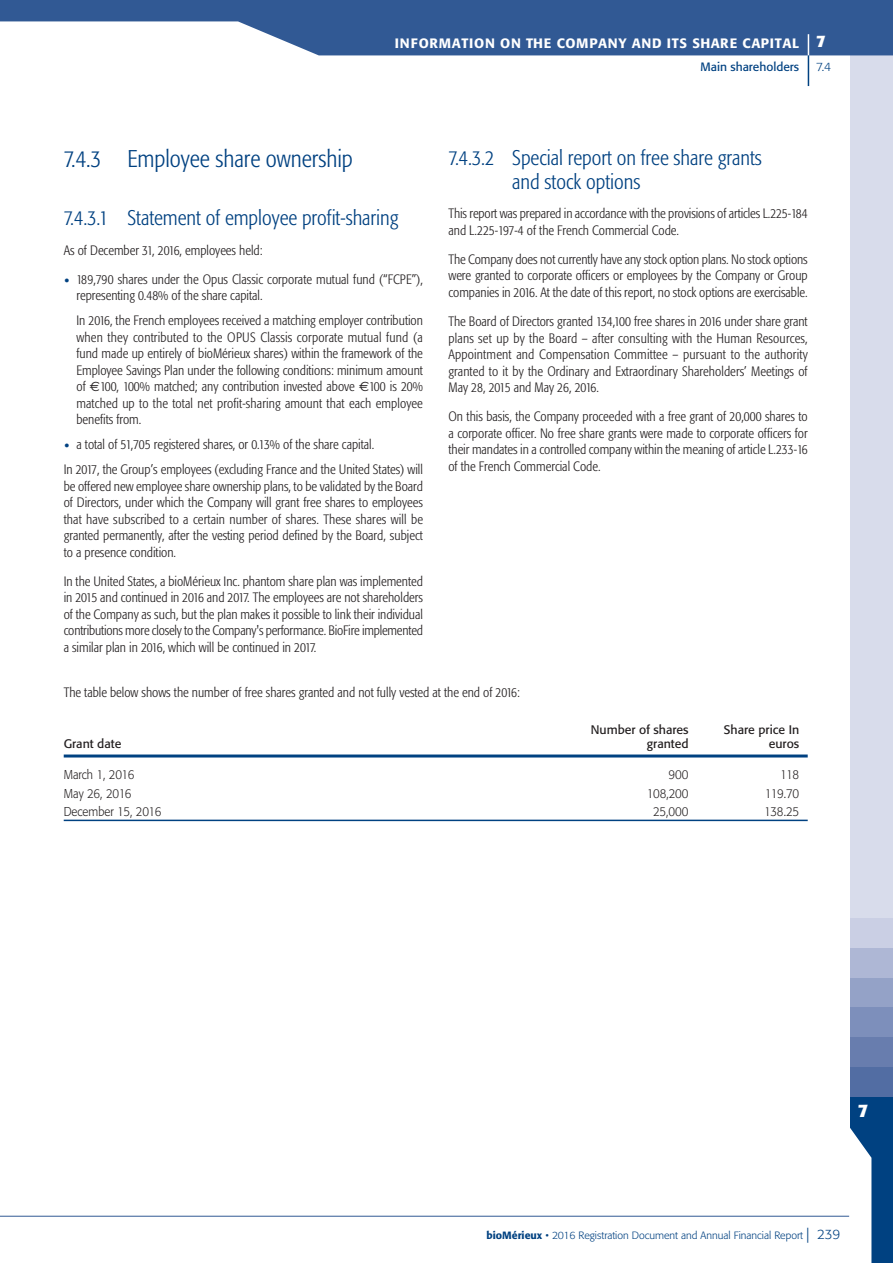
<style>
.page{position:relative;width:893px;height:1263px;background:#fff}
.page>*{position:absolute;margin:0;border:0;box-sizing:border-box;transform-origin:0 0}
.t1{font:300 24px "Formata Condensed";color:#004181}
.t2{font:300 21px/24px "Formata Condensed";color:#004181}
.t3{font:700 18px "Formata";color:#fff}
.t4{font:300 13.5px/16.5px "Formata Condensed";color:#231f20;text-align:justify}
.t5{font:500 13.5px "Formata";letter-spacing:.05em;color:#fff}
.t6{font:300 12.75px "Formata";letter-spacing:-.02em;color:#231f20;scale:.9 1}
.t7{font:300 12.75px "Formata";color:#231f20;scale:.9 1}
.t8{font:12.3px/13.5px "Formata";color:#231f20;text-align:right}
.t9{font:12px "Formata";color:#004181}
.t10{font:300 12px "Formata";color:#004181}
.t11{font:300 10.5px "Formata";color:#004181}
.s1{font-weight:700;font-size:16.5px}
.s2{color:#004181}
.s3{font-family:"Euro Sans";font-weight:400}
.s4{font-weight:500}
.s5{font-size:15px}
.s6{font-size:13.5px}
</style>
<div class="page">
<hr style="left:0;top:1216px;width:893px;height:1px;background:#315994">
<div style="left:850px;top:0;width:43px;height:918px;background:#d8dceb"></div>
<div style="left:850px;top:1216px;width:43px;height:47px;background:#004181"></div>
<div style="left:850px;top:1127px;width:43px;height:29px;background:#004181"></div>
<div style="left:850px;top:1067px;width:43px;height:30px;background:#526da3"></div>
<div style="left:850px;top:1156px;width:43px;height:30px;background:#004181"></div>
<div style="left:850px;top:1097px;width:43px;height:30px;background:#004181"></div>
<div style="left:850px;top:1186px;width:43px;height:30px;background:#004181"></div>
<svg style="left:849px;top:1128px;width:22px;height:135px;background:#e4ebf2"></svg>
<svg style="left:0;top:0;width:893px;height:55px;fill:#315994"></svg>
<svg style="left:808px;top:34px;width:1px;height:21px"></svg>
<hr style="left:808px;top:55px;width:1px;height:31px;background:#004181">
<div style="left:850px;top:1037px;width:43px;height:30px;background:#687dae"></div>
<div style="left:850px;top:918px;width:43px;height:30px;background:#cacfe4"></div>
<div style="left:850px;top:948px;width:43px;height:30px;background:#aeb7d5"></div>
<div style="left:850px;top:978px;width:43px;height:30px;background:#94a2c7"></div>
<div style="left:850px;top:1008px;width:43px;height:29px;background:#7d8fbb"></div>
<hr style="left:64px;top:755px;width:744px;height:3px;background:#004181">
<hr style="left:64px;top:820px;width:744px;height:1px;background:#004181">
<p class="t5" style="left:395px;top:37px;width:432px">INFORMATION ON THE COMPANY AND ITS SHARE CAPITAL <span class="s1">7</span></p>
<p class="t9" style="left:700px;top:62px;width:100px">Main shareholders</p>
<p class="t10" style="left:816px;top:62px;width:17px">7.4</p>
<h1 class="t1" style="left:64px;top:149px;width:291px">7.4.3 Employee share ownership</h1>
<h2 class="t2" style="left:64px;top:208px;width:336px">7.4.3.1 Statement of employee profit-sharing</h2>
<p class="t4" style="left:64px;top:243px;width:200px">As of December 31, 2016, employees held:</p>
<p class="t4" style="left:76px;top:272px;width:348px;text-indent:-13px"><span class="s2">•</span> 189,790 shares under the Opus Classic corporate mutual fund (“FCPE”), representing 0.48% of the share capital.</p>
<p class="t4" style="left:76px;top:313px;width:348px">In 2016, the French employees received a matching employer contribution when they contributed to the OPUS Classis corporate mutual fund (a fund made up entirely of bioMérieux shares) within the framework of the Employee Savings Plan under the following conditions: minimum amount of <span class="s3">€</span>100, 100% matched; any contribution invested above <span class="s3">€</span>100 is 20% matched up to the total net profit-sharing amount that each employee benefits from.</p>
<p class="t4" style="left:64px;top:433px;width:361px;line-height:25px"><span class="s2">•</span> a total of 51,705 registered shares, or 0.13% of the share capital.<br>In 2017, the Group’s employees (excluding France and the United States) will</p>
<p class="t4" style="left:64px;top:479px;width:361px">be offered new employee share ownership plans, to be validated by the Board of Directors, under which the Company will grant free shares to employees that have subscribed to a certain number of shares. These shares will be granted permanently, after the vesting period defined by the Board, subject to a presence condition.</p>
<p class="t4" style="left:64px;top:574px;width:361px">In the United States, a bioMérieux Inc. phantom share plan was implemented in 2015 and continued in 2016 and 2017. The employees are not shareholders of the Company as such, but the plan makes it possible to link their individual contributions more closely to the Company's performance. BioFire implemented a similar plan in 2016, which will be continued in 2017.</p>
<h2 class="t2" style="left:512px;top:147px;width:251px;text-indent:-64px">7.4.3.2 Special report on free share grants and stock options</h2>
<p class="t4" style="left:448px;top:206px;width:361px">This report was prepared in accordance with the provisions of articles L.225-184 and L.225-197-4 of the French Commercial Code.</p>
<p class="t4" style="left:448px;top:252px;width:361px">The Company does not currently have any stock option plans. No stock options were granted to corporate officers or employees by the Company or Group companies in 2016. At the date of this report, no stock options are exercisable.</p>
<p class="t4" style="left:448px;top:314px;width:361px">The Board of Directors granted 134,100 free shares in 2016 under share grant plans set up by the Board – after consulting with the Human Resources, Appointment and Compensation Committee – pursuant to the authority granted to it by the Ordinary and Extraordinary Shareholders’ Meetings of May 28, 2015 and May 26, 2016.</p>
<p class="t4" style="left:448px;top:409px;width:361px">On this basis, the Company proceeded with a free grant of 20,000 shares to a corporate officer. No free share grants were made to corporate officers for their mandates in a controlled company within the meaning of article L.233-16 of the French Commercial Code.</p>
<p class="t4" style="left:64px;top:685px;width:458px">The table below shows the number of free shares granted and not fully vested at the end of 2016:</p>
<p class="t8" style="left:64px;top:737px;width:59px">Grant date</p>
<p class="t8" style="left:591px;top:724px;width:99px">Number of shares granted</p>
<p class="t8" style="left:724px;top:724px;width:77px">Share price In euros</p>
<p class="t7" style="left:64px;top:769px;width:80px">March 1, 2016</p>
<p class="t6" style="left:668px;top:769px;width:24px">900</p>
<p class="t6" style="left:780px;top:769px;width:23px">118</p>
<p class="t6" style="left:64px;top:787px;width:77px">May 26, 2016</p>
<p class="t6" style="left:647px;top:787px;width:48px">108,200</p>
<p class="t6" style="left:765px;top:787px;width:40px">119.70</p>
<p class="t7" style="left:64px;top:806px;width:110px">December 15, 2016</p>
<p class="t6" style="left:653px;top:806px;width:41px">25,000</p>
<p class="t6" style="left:764px;top:806px;width:40px">138.25</p>
<h3 class="t3" style="left:858px;top:1103px;width:12px">7</h3>
<p class="t11" style="left:486px;top:1230px;width:355px"><span class="s4">bioMérieux</span> • 2016 Registration Document and Annual Financial Report <span class="s5">|</span> <span class="s6">239</span></p>
</div>
